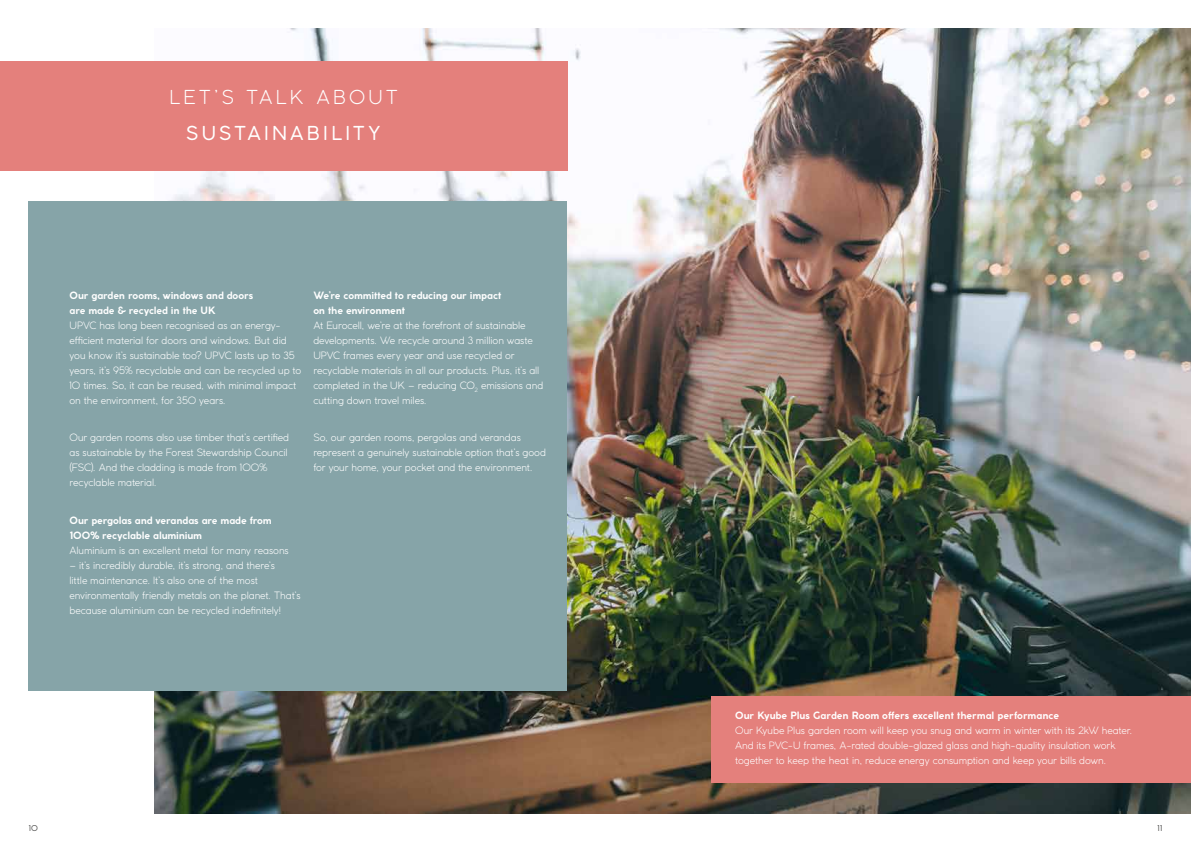
<style>
.page{position:relative;width:1191px;height:842px;background:#fff}
.page>*{position:absolute;margin:0;border:0;box-sizing:border-box;transform-origin:0 0}
.t1{font:19px "Coco Gothic";letter-spacing:.165em;color:#fff}
.t2{font:300 19px "Coco Gothic";letter-spacing:.165em;color:#fff}
.t3{font:300 10px/15px "Coco Gothic";letter-spacing:-.01em;color:#fff}
.t4{font:700 10px/15px "Coco Gothic";letter-spacing:-.01em;color:#fff}
.t5{font:8px "Coco Gothic";color:#575756}
</style>
<div class="page">
<img style="left:154px;top:28px;width:1037px;height:785px">
<div style="left:28px;top:201px;width:539px;height:489px;background:#86a4a8"></div>
<div style="left:0;top:61px;width:567px;height:109px;background:#e4807c"></div>
<div style="left:711px;top:696px;width:480px;height:86px;background:#e4807c"></div>
<h1 class="t2" style="left:169px;top:83px;width:230px">LET’S TALK ABOUT</h1>
<h1 class="t1" style="left:186px;top:119px;width:196px">SUSTAINABILITY</h1>
<p class="t4" style="left:69px;top:287px;width:185px">Our garden rooms, windows and doors are made &amp; recycled in the UK</p>
<p class="t3" style="left:69px;top:317px;width:233px">UPVC has long been recognised as an energy&shy;efficient material for doors and windows. But did you know it’s sustainable too? UPVC lasts up to 35 years, it’s 95% recyclable and can be recycled up to 10 times. So, it can be reused, with minimal impact on the environment, for 350 years.</p>
<p class="t3" style="left:69px;top:430px;width:221px">Our garden rooms also use timber that’s certified as sustainable by the Forest Stewardship Council (FSC). And the cladding is made from 100% recyclable material.</p>
<p class="t4" style="left:69px;top:513px;width:204px">Our pergolas and verandas are made from<br>100% recyclable aluminium</p>
<p class="t3" style="left:69px;top:543px;width:221px">Aluminium is an excellent metal for many reasons</p>
<p class="t3" style="left:69px;top:558px;width:233px">– it’s incredibly durable, it’s strong, and there’s<br>little maintenance. It’s also one of the most environmentally friendly metals on the planet. That’s because aluminium can be recycled indefinitely!</p>
<p class="t4" style="left:313px;top:287px;width:189px">We’re committed to reducing our impact on the environment</p>
<p class="t3" style="left:313px;top:317px;width:231px">At Eurocell, we’re at the forefront of sustainable developments. We recycle around 3 million waste UPVC frames every year and use recycled or recyclable materials in all our products. Plus, it’s all completed in the UK – reducing CO<sub>2</sub> emissions and cutting down travel miles.</p>
<p class="t3" style="left:313px;top:430px;width:234px">So, our garden rooms, pergolas and verandas represent a genuinely sustainable option that’s good for your home, your pocket and the environment.</p>
<p class="t4" style="left:735px;top:707px;width:325px">Our Kyube Plus Garden Room offers excellent thermal performance</p>
<p class="t3" style="left:735px;top:722px;width:399px">Our Kyube Plus garden room will keep you snug and warm in winter with its 2kW heater.<br>And its PVC-U frames, A-rated double-glazed glass and high-quality insulation work together to keep the heat in, reduce energy consumption and keep your bills down.</p>
<p class="t5" style="left:28px;top:822px;width:11px">10</p>
<p class="t5" style="left:1157px;top:822px;width:7px">11</p>
</div>
